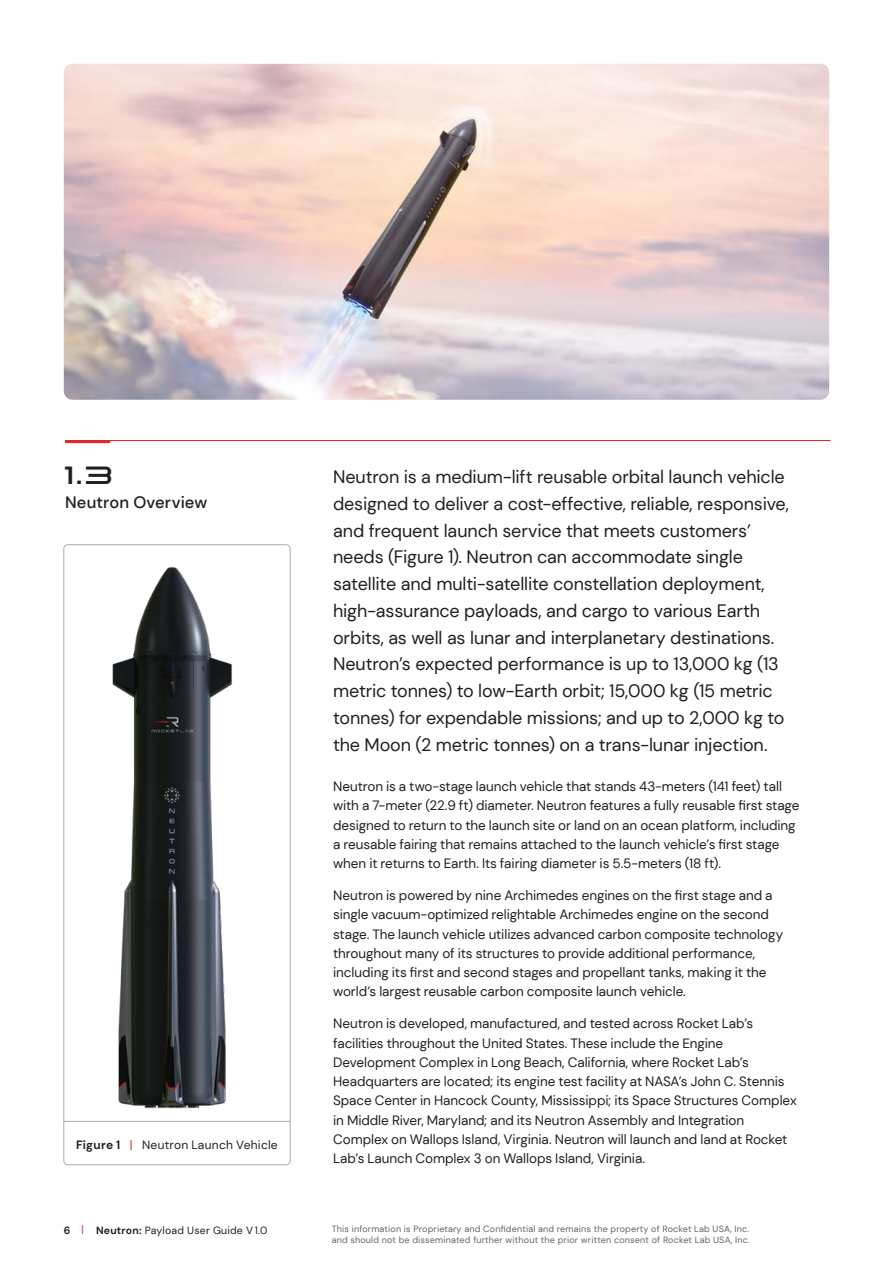
<style>
.page{position:relative;width:893px;height:1263px;background:#fff}
.page>*{position:absolute;margin:0;border:0;box-sizing:border-box;transform-origin:0 0}
._1_1_NUMBERS{font:36px "Nebula";color:#231f20}
._2__Intro_Paras{font:18px/26.7px "DM Sans";letter-spacing:-.01em;color:#231f20}
._1_1_Headlines{font:500 16.5px "DM Sans";letter-spacing:.005em;color:#231f20}
._3__Body_Text{font:13.5px/19.2px "DM Sans";letter-spacing:-.005em;color:#231f20}
.t1{font:12px "DM Sans";letter-spacing:.02em;color:#231f20}
.t2{font:10.5px "DM Sans";letter-spacing:.02em;color:#231f20}
.t3{font:9px/10.8px "DM Sans";letter-spacing:.02em;color:#636366}
.s1{font-weight:700}
.s2{color:#e32726}
</style>
<div class="page">
<hr style="left:65px;top:440px;width:765px;height:1px;background:#e32726">
<hr style="left:65px;top:440px;width:45px;height:3px;background:#e32726">
<div style="left:63px;top:544px;width:228px;height:621px;border:1px solid #abacb0;border-radius:4px"></div>
<hr style="left:64px;top:1121px;width:227px;height:1px;background:#abacb0">
<img style="left:112px;top:567px;width:120px;height:542px">
<img style="left:64px;top:64px;width:765px;height:336px">
<p class="_1_1_NUMBERS" style="left:65px;top:457px;width:53px">1.3</p>
<p class="_1_1_Headlines" style="left:65px;top:492px;width:144px">Neutron Overview</p>
<p class="t1" style="left:76px;top:1137px;width:203px"><span class="s1">Figure 1</span> <span class="s2">|</span> Neutron Launch Vehicle</p>
<p class="_2__Intro_Paras" style="left:333px;top:463px;width:457px">Neutron is a medium-lift reusable orbital launch vehicle designed to deliver a cost-effective, reliable, responsive, and frequent launch service that meets customers’ needs (Figure 1). Neutron can accommodate single satellite and multi-satellite constellation deployment, high-assurance payloads, and cargo to various Earth orbits, as well as lunar and interplanetary destinations.<br>Neutron’s expected performance is up to 13,000 kg (13 metric tonnes) to low-Earth orbit; 15,000 kg (15 metric tonnes) for expendable missions; and up to 2,000 kg to the Moon (2 metric tonnes) on a trans-lunar injection.</p>
<p class="_3__Body_Text" style="left:333px;top:777px;width:468px">Neutron is a two-stage launch vehicle that stands 43-meters (141 feet) tall with a 7-meter (22.9 ft) diameter. Neutron features a fully reusable first stage designed to return to the launch site or land on an ocean platform, including a reusable fairing that remains attached to the launch vehicle’s first stage when it returns to Earth. Its fairing diameter is 5.5-meters (18 ft).</p>
<p class="_3__Body_Text" style="left:333px;top:886px;width:452px">Neutron is powered by nine Archimedes engines on the first stage and a single vacuum-optimized relightable Archimedes engine on the second stage. The launch vehicle utilizes advanced carbon composite technology throughout many of its structures to provide additional performance, including its first and second stages and propellant tanks, making it the world’s largest reusable carbon composite launch vehicle.</p>
<p class="_3__Body_Text" style="left:333px;top:1014px;width:465px">Neutron is developed, manufactured, and tested across Rocket Lab’s facilities throughout the United States. These include the Engine Development Complex in Long Beach, California, where Rocket Lab’s Headquarters are located; its engine test facility at NASA’s John C. Stennis Space Center in Hancock County, Mississippi; its Space Structures Complex in Middle River, Maryland; and its Neutron Assembly and Integration Complex on Wallops Island, Virginia. Neutron will launch and land at Rocket Lab’s Launch Complex 3 on Wallops Island, Virginia.</p>
<p class="t2" style="left:64px;top:1223px;width:205px"><span class="s1">6</span> <span class="s2">|</span> <span class="s1">Neutron:</span> Payload User Guide V 1.0</p>
<p class="t3" style="left:332px;top:1224px;width:420px">This information is Proprietary and Confidential and remains the property of Rocket Lab USA, Inc. and should not be disseminated further without the prior written consent of Rocket Lab USA, Inc.</p>
</div>
